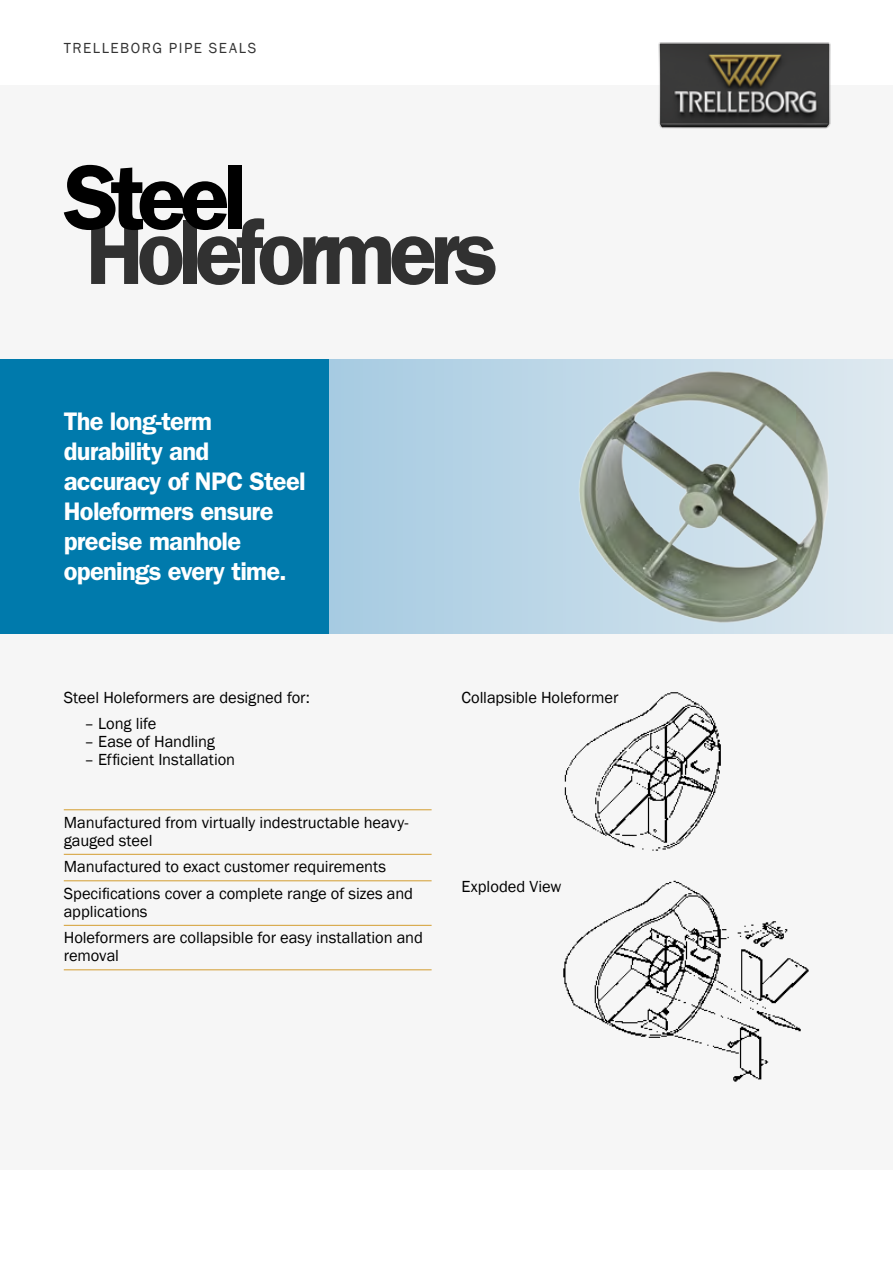
<style>
.page{position:relative;width:893px;height:1263px;background:#fff}
.page>*{position:absolute;margin:0;border:0;box-sizing:border-box;transform-origin:0 0}
.t1{font:600 94.8px "Franklin Gothic";letter-spacing:-.085em;color:#000}
.t2{font:600 94.65px "Franklin Gothic";letter-spacing:-.085em;color:#000;scale:.96 1}
.t3{font:600 25.5px/30px "ITC Franklin Gothic Std";letter-spacing:-.03em;color:#fff}
.t4{font:16.5px/26.5px "Franklin Gothic";letter-spacing:-.005em;color:#000}
.t5{font:15px "Franklin Gothic";letter-spacing:.1em;color:#000}
</style>
<div class="page">
<div style="left:0;top:85px;width:893px;height:1084px;background:#f6f6f6"></div>
<svg style="left:329px;top:359px;width:564px;height:275px;background:#b5d3e5"></svg>
<img style="left:508px;top:361px;width:356px;height:273px">
<hr style="left:64px;top:809px;width:368px;height:1px;background:#d39d2f">
<hr style="left:64px;top:854px;width:368px;height:1px;background:#d39d2f">
<hr style="left:64px;top:880px;width:368px;height:1px;background:#d39d2f">
<hr style="left:64px;top:925px;width:368px;height:1px;background:#d39d2f">
<hr style="left:64px;top:969px;width:368px;height:1px;background:#d39d2f">
<img style="left:658px;top:42px;width:173px;height:87px">
<div style="left:0;top:359px;width:329px;height:275px;background:#007aac"></div>
<img style="left:564px;top:692px;width:157px;height:159px">
<img style="left:563px;top:880px;width:246px;height:202px">
<p class="t5" style="left:64px;top:39px;width:194px">TRELLEBORG PIPE SEALS</p>
<h1 class="t1" style="left:64px;top:139px;width:185px">Steel</h1>
<h2 class="t2" style="left:85px;top:194px;width:431px">Holeformers</h2>
<h3 class="t3" style="left:64px;top:407px;width:243px">The long-term durability and accuracy of NPC Steel<br>Holeformers ensure precise manhole openings every time.</h3>
<p class="t4" style="left:64px;top:684px;width:248px">Steel Holeformers are designed for:</p>
<p class="t4" style="left:84px;top:711px;width:74px">– Long life</p>
<p class="t4" style="left:84px;top:729px;width:132px">– Ease of Handling</p>
<p class="t4" style="left:84px;top:747px;width:152px">– Efficient Installation</p>
<p class="t4" style="left:64px;top:813px;width:346px;line-height:18px">Manufactured from virtually indestructable heavy&shy;gauged steel</p>
<p class="t4" style="left:64px;top:854px;width:351px">Manufactured to exact customer requirements<br>Specifications cover a complete range of sizes and</p>
<p class="t4" style="left:64px;top:898px;width:361px">applications<br>Holeformers are collapsible for easy installation and</p>
<p class="t4" style="left:64px;top:943px;width:57px">removal</p>
<p class="t4" style="left:461px;top:684px;width:159px">Collapsible Holeformer</p>
<p class="t4" style="left:461px;top:874px;width:102px">Exploded View</p>
</div>
